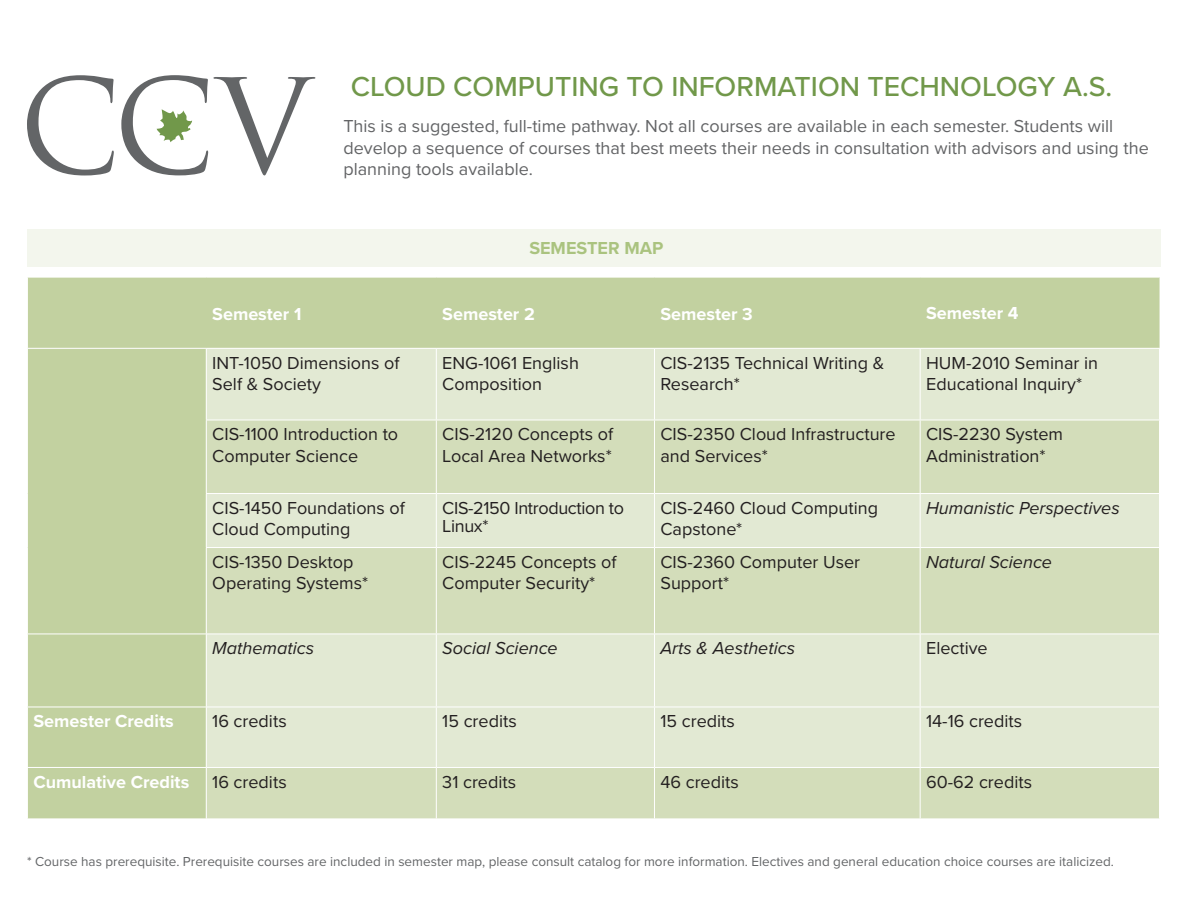
<style>
.page{position:relative;width:1188px;height:918px;background:#fff}
.page>*{position:absolute;margin:0;border:0;box-sizing:border-box;transform-origin:0 0}
.t1{font:500 28.5px "Proxima Nova";color:#71984a}
.Table_content{font:18px/21.6px "Proxima Nova";color:#231f20}
.paragraph{font:18px/21.6px "Proxima Nova";color:#636466}
.Table_content-2{font:italic 18px "Proxima Nova";color:#231f20}
.Column_header_p1{font:700 18px "Proxima Nova";color:#fff}
.Table_content-3{font:18px/18px "Proxima Nova";letter-spacing:-.02em;color:#231f20}
.Semester_Map{font:700 18px "Proxima Nova";color:#aac37f}
.Prerequisite{font:13.5px "Proxima Nova";color:#636567}
</style>
<div class="page">
<svg style="left:27px;top:75px;width:87px;height:100px"></svg>
<svg style="left:121px;top:75px;width:194px;height:100px"></svg>
<div style="left:28px;top:278px;width:1132px;height:541px;background:#c2d1a0"></div>
<div style="left:207px;top:349px;width:952px;height:71px;background:#e2e9d3"></div>
<svg style="left:207px;top:421px;width:952px;height:398px;background:#dae2c6"></svg>
<hr style="left:206px;top:349px;width:1px;height:71px;background:#fff">
<hr style="left:436px;top:349px;width:1px;height:71px;background:#fff">
<hr style="left:654px;top:349px;width:1px;height:71px;background:#fff">
<hr style="left:920px;top:349px;width:1px;height:71px;background:#fff">
<hr style="left:1159px;top:349px;width:1px;height:71px;background:#fff">
<hr style="left:206px;top:420px;width:230px;height:1px;background:#fff">
<hr style="left:206px;top:420px;width:1px;height:73px;background:#fff">
<hr style="left:436px;top:420px;width:218px;height:1px;background:#fff">
<hr style="left:436px;top:420px;width:1px;height:73px;background:#fff">
<hr style="left:654px;top:420px;width:266px;height:1px;background:#fff">
<hr style="left:654px;top:420px;width:1px;height:73px;background:#fff">
<hr style="left:920px;top:420px;width:240px;height:1px;background:#fff">
<hr style="left:920px;top:420px;width:1px;height:73px;background:#fff">
<hr style="left:1159px;top:420px;width:1px;height:73px;background:#fff">
<hr style="left:206px;top:493px;width:230px;height:1px;background:#fff">
<hr style="left:206px;top:494px;width:1px;height:53px;background:#fff">
<hr style="left:436px;top:493px;width:218px;height:1px;background:#fff">
<hr style="left:436px;top:494px;width:1px;height:53px;background:#fff">
<hr style="left:654px;top:493px;width:266px;height:1px;background:#fff">
<hr style="left:654px;top:494px;width:1px;height:53px;background:#fff">
<hr style="left:920px;top:493px;width:240px;height:1px;background:#fff">
<hr style="left:920px;top:494px;width:1px;height:53px;background:#fff">
<hr style="left:1159px;top:494px;width:1px;height:53px;background:#fff">
<hr style="left:206px;top:547px;width:230px;height:1px;background:#fff">
<hr style="left:206px;top:548px;width:1px;height:86px;background:#fff">
<hr style="left:436px;top:547px;width:218px;height:1px;background:#fff">
<hr style="left:436px;top:548px;width:1px;height:86px;background:#fff">
<hr style="left:654px;top:547px;width:266px;height:1px;background:#fff">
<hr style="left:654px;top:548px;width:1px;height:86px;background:#fff">
<hr style="left:920px;top:547px;width:240px;height:1px;background:#fff">
<hr style="left:920px;top:548px;width:1px;height:86px;background:#fff">
<hr style="left:1159px;top:548px;width:1px;height:86px;background:#fff">
<hr style="left:27px;top:634px;width:179px;height:1px;background:#fff">
<hr style="left:206px;top:634px;width:230px;height:1px;background:#fff">
<hr style="left:206px;top:634px;width:1px;height:73px;background:#fff">
<hr style="left:436px;top:634px;width:218px;height:1px;background:#fff">
<hr style="left:436px;top:634px;width:1px;height:73px;background:#fff">
<hr style="left:654px;top:634px;width:266px;height:1px;background:#fff">
<hr style="left:654px;top:634px;width:1px;height:73px;background:#fff">
<hr style="left:920px;top:634px;width:240px;height:1px;background:#fff">
<hr style="left:920px;top:634px;width:1px;height:73px;background:#fff">
<hr style="left:1159px;top:634px;width:1px;height:73px;background:#fff">
<hr style="left:27px;top:707px;width:179px;height:1px;background:#fff">
<hr style="left:206px;top:707px;width:230px;height:1px;background:#fff">
<hr style="left:206px;top:707px;width:1px;height:60px;background:#fff">
<hr style="left:436px;top:707px;width:218px;height:1px;background:#fff">
<hr style="left:436px;top:707px;width:1px;height:60px;background:#fff">
<hr style="left:654px;top:707px;width:266px;height:1px;background:#fff">
<hr style="left:654px;top:707px;width:1px;height:60px;background:#fff">
<hr style="left:920px;top:707px;width:240px;height:1px;background:#fff">
<hr style="left:920px;top:707px;width:1px;height:60px;background:#fff">
<hr style="left:1159px;top:707px;width:1px;height:60px;background:#fff">
<hr style="left:27px;top:767px;width:179px;height:1px;background:#fff">
<hr style="left:206px;top:767px;width:230px;height:1px;background:#fff">
<hr style="left:206px;top:768px;width:1px;height:51px;background:#fff">
<hr style="left:436px;top:767px;width:218px;height:1px;background:#fff">
<hr style="left:436px;top:768px;width:1px;height:51px;background:#fff">
<hr style="left:654px;top:767px;width:266px;height:1px;background:#fff">
<hr style="left:654px;top:768px;width:1px;height:51px;background:#fff">
<hr style="left:920px;top:767px;width:240px;height:1px;background:#fff">
<hr style="left:920px;top:768px;width:1px;height:51px;background:#fff">
<hr style="left:1159px;top:768px;width:1px;height:51px;background:#fff">
<hr style="left:27px;top:348px;width:179px;height:1px;background:#fff">
<hr style="left:206px;top:348px;width:230px;height:1px;background:#fff">
<hr style="left:436px;top:348px;width:218px;height:1px;background:#fff">
<hr style="left:654px;top:348px;width:266px;height:1px;background:#fff">
<hr style="left:920px;top:348px;width:240px;height:1px;background:#fff">
<div style="left:27px;top:229px;width:1134px;height:38px;background:#f3f6ed"></div>
<p class="t1" style="left:351px;top:65px;width:763px">CLOUD COMPUTING TO INFORMATION TECHNOLOGY A.S.</p>
<p class="paragraph" style="left:343px;top:115px;width:807px">This is a suggested, full-time pathway. Not all courses are available in each semester. Students will develop a sequence of courses that best meets their needs in consultation with advisors and using the planning tools available.</p>
<p class="Semester_Map" style="left:529px;top:234px;width:135px">SEMESTER MAP</p>
<p class="Column_header_p1" style="left:212px;top:300px;width:91px">Semester 1</p>
<p class="Column_header_p1" style="left:442px;top:300px;width:94px">Semester 2</p>
<p class="Column_header_p1" style="left:660px;top:300px;width:94px">Semester 3</p>
<p class="Column_header_p1" style="left:926px;top:300px;width:94px">Semester 4</p>
<p class="Table_content" style="left:212px;top:351px;width:189px">INT-1050 Dimensions of<br>Self &amp; Society</p>
<p class="Table_content" style="left:442px;top:351px;width:138px">ENG-1061 English<br>Composition</p>
<p class="Table_content" style="left:660px;top:351px;width:225px">CIS-2135 Technical Writing &amp;<br>Research*</p>
<p class="Table_content" style="left:926px;top:351px;width:173px">HUM-2010 Seminar in</p>
<p class="Table_content" style="left:926px;top:373px;width:158px">Educational Inquiry*</p>
<p class="Table_content" style="left:212px;top:423px;width:188px">CIS-1100 Introduction to<br>Computer Science</p>
<p class="Table_content" style="left:442px;top:423px;width:172px">CIS-2120 Concepts of<br>Local Area Networks*</p>
<p class="Table_content" style="left:660px;top:423px;width:237px">CIS-2350 Cloud Infrastructure and Services*</p>
<p class="Table_content" style="left:926px;top:423px;width:138px">CIS-2230 System<br>Administration*</p>
<p class="Table_content" style="left:212px;top:496px;width:194px">CIS-1450 Foundations of<br>Cloud Computing</p>
<p class="Table_content-3" style="left:442px;top:498px;width:183px">CIS-2150 Introduction to<br>Linux*</p>
<p class="Table_content" style="left:660px;top:496px;width:219px">CIS-2460 Cloud Computing<br>Capstone*</p>
<p class="Table_content-2" style="left:926px;top:494px;width:195px">Humanistic Perspectives</p>
<p class="Table_content" style="left:212px;top:550px;width:157px">CIS-1350 Desktop<br>Operating Systems*</p>
<p class="Table_content" style="left:442px;top:550px;width:176px">CIS-2245 Concepts of<br>Computer Security*</p>
<p class="Table_content" style="left:660px;top:550px;width:201px">CIS-2360 Computer User<br>Support*</p>
<p class="Table_content-2" style="left:926px;top:548px;width:127px">Natural Science</p>
<p class="Table_content-2" style="left:212px;top:635px;width:103px">Mathematics</p>
<p class="Table_content-2" style="left:442px;top:635px;width:117px">Social Science</p>
<p class="Table_content-2" style="left:660px;top:635px;width:136px">Arts &amp; Aesthetics</p>
<p class="Table_content" style="left:926px;top:637px;width:63px">Elective</p>
<p class="Column_header_p1" style="left:33px;top:708px;width:142px">Semester Credits</p>
<p class="Table_content" style="left:212px;top:710px;width:76px">16 credits</p>
<p class="Table_content" style="left:442px;top:710px;width:76px">15 credits</p>
<p class="Table_content" style="left:660px;top:710px;width:76px">15 credits</p>
<p class="Table_content" style="left:926px;top:710px;width:97px">14-16 credits</p>
<p class="Column_header_p1" style="left:33px;top:768px;width:157px">Cumulative Credits</p>
<p class="Table_content" style="left:212px;top:770px;width:76px">16 credits</p>
<p class="Table_content" style="left:442px;top:770px;width:75px">31 credits</p>
<p class="Table_content" style="left:660px;top:770px;width:80px">46 credits</p>
<p class="Table_content" style="left:926px;top:770px;width:107px">60-62 credits</p>
<p class="Prerequisite" style="left:27px;top:851px;width:1089px">* Course has prerequisite. Prerequisite courses are included in semester map, please consult catalog for more information. Electives and general education choice courses are italicized.</p>
</div>
